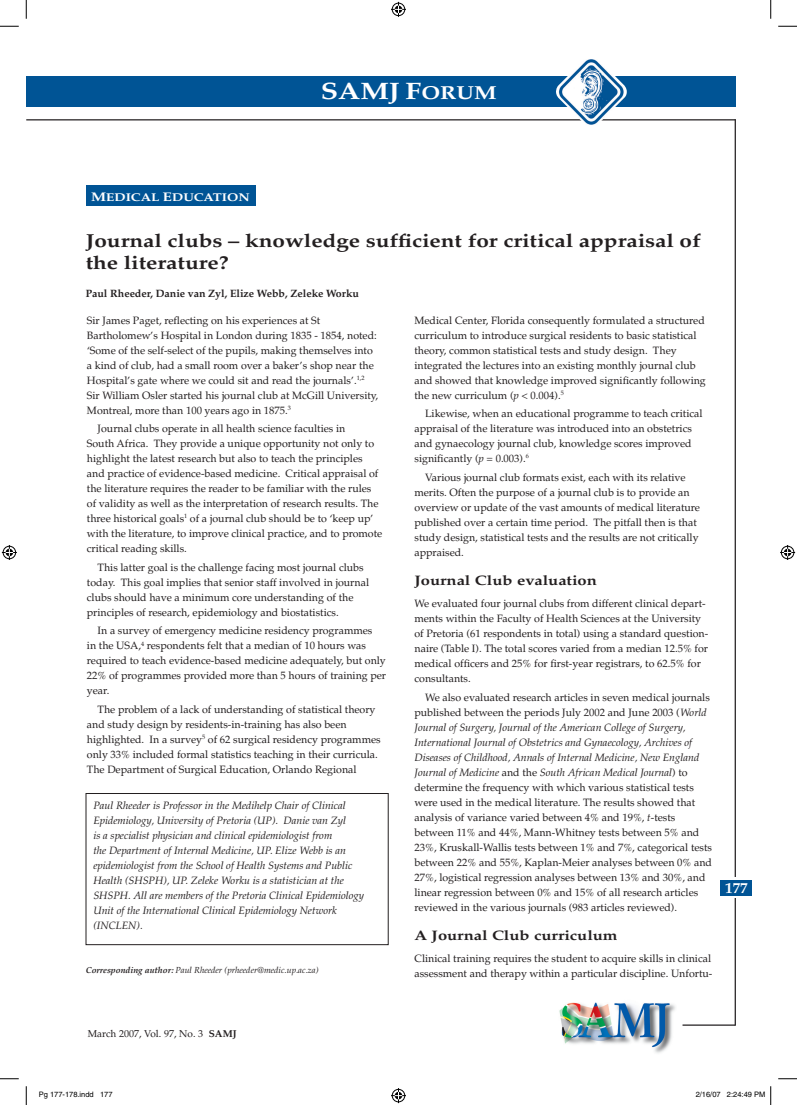
<style>
.page{position:relative;width:797px;height:1105px;background:#fff}
.page>*{position:absolute;margin:0;border:0;box-sizing:border-box;transform-origin:0 0}
.t1{font:700 23.75px "Palatino";color:#fff;scale:1.2 1}
.t2{font:700 18.75px/22.5px "Palatino";color:#231f20;scale:1.2 1}
.t3{font:700 15px "Palatino";color:#fff}
.t4{font:700 13.75px "Palatino";color:#231f20;scale:1.2 1}
.t5{font:700 11.25px "Palatino";color:#fff;scale:1.2 1}
.t6{font:10.62px/15px "Palatino";color:#231f20}
.t7{font:italic 10.62px/15px "Palatino";color:#231f20}
.t8{font:700 10.62px "Palatino";color:#231f20}
.t9{font:10px "Palatino";color:#231f20}
.t10{font:italic 8.75px "Palatino";color:#231f20}
.t11{font:7.5px "Helvetica";color:#000}
.s1{font-size:18.75px}
.s2{font-size:12.5px}
.s3{font-weight:700}
.s4{font-style:italic}
</style>
<div class="page">
<hr style="left:734px;top:119px;width:2px;height:906px;background:#231f20">
<div style="left:723px;top:877px;width:23px;height:21px;background:#fff"></div>
<hr style="left:682px;top:1024px;width:53px;height:2px;background:#231f20">
<div style="left:26px;top:77px;width:709px;height:30px;background:#005495"></div>
<hr style="left:26px;top:119px;width:709px;height:1px;background:#231f20">
<img style="left:556px;top:59px;width:70px;height:66px">
<img style="left:559px;top:1002px;width:117px;height:51px">
<div style="left:719px;top:880px;width:32px;height:16px;background:#005495"></div>
<div style="left:86px;top:186px;width:169px;height:20px;background:#005495"></div>
<div style="left:86px;top:793px;width:302px;height:152px;border:1px solid #231f20"></div>
<svg style="left:0;top:25px;width:19px;height:2px"></svg>
<svg style="left:778px;top:25px;width:19px;height:2px"></svg>
<svg style="left:0;top:1078px;width:19px;height:1px"></svg>
<svg style="left:778px;top:1078px;width:19px;height:1px"></svg>
<svg style="left:25px;top:0;width:2px;height:19px"></svg>
<svg style="left:25px;top:1086px;width:2px;height:19px"></svg>
<svg style="left:770px;top:0;width:1px;height:19px"></svg>
<svg style="left:391px;top:2px;width:15px;height:15px"></svg>
<svg style="left:391px;top:1088px;width:15px;height:15px"></svg>
<svg style="left:2px;top:545px;width:15px;height:15px"></svg>
<svg style="left:780px;top:545px;width:15px;height:15px"></svg>
<svg style="left:770px;top:1086px;width:1px;height:19px"></svg>
<h1 class="t1" style="left:321px;top:76px;width:148px">SAMJ F<span class="s1">ORUM</span></h1>
<p class="t5" style="left:91px;top:190px;width:133px"><span class="s2">M</span>EDICAL <span class="s2">E</span>DUCATION</p>
<h2 class="t2" style="left:86px;top:229px;width:514px">Journal clubs – knowledge sufficient for critical appraisal of the literature?</h2>
<p class="t8" style="left:86px;top:287px;width:275px">Paul Rheeder, Danie van Zyl, Elize Webb, Zeleke Worku</p>
<p class="t6" style="left:87px;top:313px;width:293px">Sir James Paget, reflecting on his experiences at St Bartholomew’s Hospital in London during 1835 - 1854, noted: ‘Some of the self-select of the pupils, making themselves into a kind of club, had a small room over a baker’s shop near the Hospital’s gate where we could sit and read the journals’.<sup>1,2<br></sup>Sir William Osler started his journal club at McGill University, Montreal, more than 100 years ago in 1875.<sup>3</sup></p>
<p class="t6" style="left:87px;top:421px;width:297px;text-indent:11px">Journal clubs operate in all health science faculties in<br>South Africa. They provide a unique opportunity not only to highlight the latest research but also to teach the principles and practice of evidence-based medicine. Critical appraisal of the literature requires the reader to be familiar with the rules of validity as well as the interpretation of research results. The three historical goals<sup>1</sup> of a journal club should be to ‘keep up’ with the literature, to improve clinical practice, and to promote critical reading skills.</p>
<p class="t6" style="left:87px;top:560px;width:284px;text-indent:11px">This latter goal is the challenge facing most journal clubs today. This goal implies that senior staff involved in journal clubs should have a minimum core understanding of the principles of research, epidemiology and biostatistics.</p>
<p class="t6" style="left:87px;top:623px;width:301px;text-indent:11px">In a survey of emergency medicine residency programmes<br>in the USA,<sup>4</sup> respondents felt that a median of 10 hours was required to teach evidence-based medicine adequately, but only 22% of programmes provided more than 5 hours of training per year.</p>
<p class="t6" style="left:87px;top:702px;width:295px;text-indent:11px">The problem of a lack of understanding of statistical theory and study design by residents-in-training has also been highlighted. In a survey<sup>5</sup> of 62 surgical residency programmes only 33% included formal statistics teaching in their curricula.<br>The Department of Surgical Education, Orlando Regional</p>
<p class="t7" style="left:93px;top:798px;width:272px">Paul Rheeder is Professor in the Medihelp Chair of Clinical Epidemiology, University of Pretoria (UP). Danie van Zyl<br>is a specialist physician and clinical epidemiologist from<br>the Department of Internal Medicine, UP. Elize Webb is an epidemiologist from the School of Health Systems and Public Health (SHSPH), UP. Zeleke Worku is a statistician at the SHSPH. All are members of the Pretoria Clinical Epidemiology Unit of the International Clinical Epidemiology Network (INCLEN).</p>
<p class="t10" style="left:86px;top:965px;width:234px"><span class="s3">Corresponding author:</span> Paul Rheeder (prheeder@medic.up.ac.za)</p>
<p class="t6" style="left:414px;top:313px;width:293px">Medical Center, Florida consequently formulated a structured curriculum to introduce surgical residents to basic statistical theory, common statistical tests and study design. They integrated the lectures into an existing monthly journal club and showed that knowledge improved significantly following the new curriculum (<span class="s4">p</span> &lt; 0.004).<sup>5</sup></p>
<p class="t6" style="left:414px;top:406px;width:289px;text-indent:11px">Likewise, when an educational programme to teach critical appraisal of the literature was introduced into an obstetrics and gynaecology journal club, knowledge scores improved significantly (<span class="s4">p</span> = 0.003).<sup>6</sup></p>
<p class="t6" style="left:414px;top:470px;width:287px;text-indent:11px">Various journal club formats exist, each with its relative merits. Often the purpose of a journal club is to provide an overview or update of the vast amounts of medical literature published over a certain time period. The pitfall then is that study design, statistical tests and the results are not critically appraised.</p>
<p class="t4" style="left:414px;top:572px;width:153px">Journal Club evaluation</p>
<p class="t6" style="left:414px;top:596px;width:295px">We evaluated four journal clubs from different clinical depart&shy;ments within the Faculty of Health Sciences at the University of Pretoria (61 respondents in total) using a standard question&shy;naire (Table I). The total scores varied from a median 12.5% for medical officers and 25% for first-year registrars, to 62.5% for consultants.</p>
<p class="t6" style="left:414px;top:690px;width:299px;text-indent:11px">We also evaluated research articles in seven medical journals published between the periods July 2002 and June 2003 (<span class="s4">World Journal of Surgery, Journal of the American College of Surgery, International Journal of Obstetrics and Gynaecology, Archives of Diseases of Childhood, Annals of Internal Medicine, New England Journal of Medicine</span> and the <span class="s4">South African Medical Journal</span>) to determine the frequency with which various statistical tests were used in the medical literature. The results showed that analysis of variance varied between 4% and 19%, <span class="s4">t</span>-tests between 11% and 44%, Mann-Whitney tests between 5% and 23%, Kruskall-Wallis tests between 1% and 7%, categorical tests between 22% and 55%, Kaplan-Meier analyses between 0% and 27%, logistical regression analyses between 13% and 30%, and linear regression between 0% and 15% of all research articles reviewed in the various journals (983 articles reviewed).</p>
<p class="t4" style="left:414px;top:927px;width:171px">A Journal Club curriculum</p>
<p class="t6" style="left:414px;top:951px;width:299px">Clinical training requires the student to acquire skills in clinical assessment and therapy within a particular discipline. Unfortu-</p>
<h3 class="t3" style="left:725px;top:878px;width:24px">177</h3>
<p class="t9" style="left:88px;top:1027px;width:150px">March 2007, Vol. 97, No. 3 <span class="s3">SAMJ</span></p>
<p class="t11" style="left:39px;top:1090px;width:75px">Pg 177-178.indd 177</p>
<p class="t11" style="left:695px;top:1090px;width:71px">2/16/07 2:24:49 PM</p>
</div>
